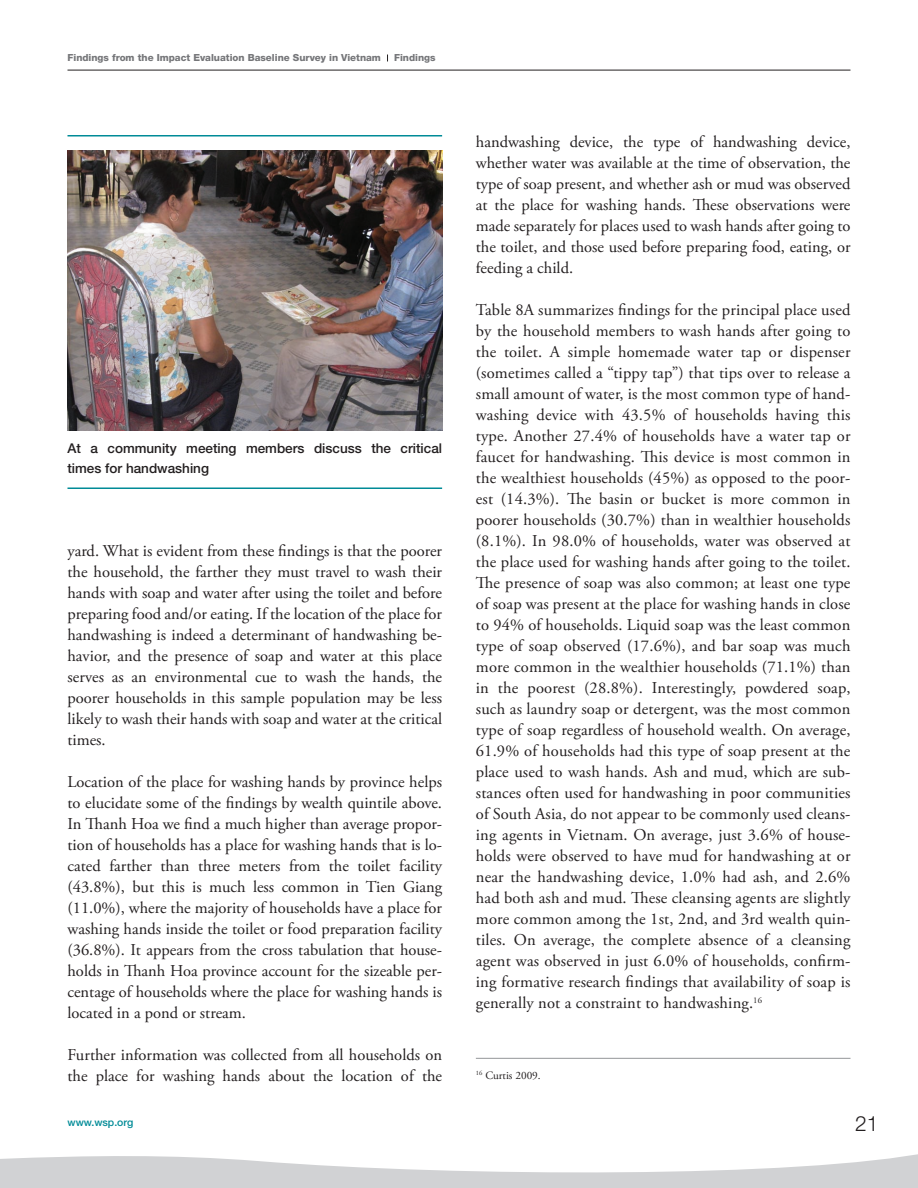
<style>
.page{position:relative;width:918px;height:1188px;background:#fff}
.page>*{position:absolute;margin:0;border:0;box-sizing:border-box;transform-origin:0 0}
.t1{font:300 21px "Helvetica Neue";color:#231f20}
.t2{font:16.5px/21px "Adobe Garamond Pro";color:#231f20;text-align:justify}
.t3{font:500 13.5px/19.5px "Helvetica Neue";color:#231f20}
.t4{font:11.25px "Adobe Garamond Pro";color:#231f20}
.t5{font:500 10.5px "Helvetica Neue";color:#008b97}
.t6{font:800 9.75px "Helvetica Neue";color:#757679}
</style>
<div class="page">
<hr style="left:68px;top:70px;width:782px;height:1px;background:#231f20">
<svg style="left:0;top:1154px;width:918px;height:34px"></svg>
<img style="left:68px;top:150px;width:374px;height:281px">
<hr style="left:68px;top:135px;width:374px;height:1px;background:#008b97">
<hr style="left:68px;top:488px;width:374px;height:1px;background:#008b97">
<hr style="left:476px;top:1058px;width:374px;height:1px;background:#939598">
<p class="t6" style="left:68px;top:55px;width:315px">Findings from the Impact Evaluation Baseline Survey in Vietnam</p>
<p class="t6" style="left:394px;top:55px;width:43px">Findings</p>
<p class="t3" style="left:68px;top:440px;width:376px">At a community meeting members discuss the critical times for handwashing</p>
<p class="t2" style="left:68px;top:542px;width:376px">yard. What is evident from these findings is that the poorer the household, the farther they must travel to wash their hands with soap and water after using the toilet and before preparing food and/or eating. If the location of the place for handwashing is indeed a determinant of handwashing be&shy;havior, and the presence of soap and water at this place serves as an environmental cue to wash the hands, the poorer households in this sample population may be less likely to wash their hands with soap and water at the critical times.</p>
<p class="t2" style="left:68px;top:773px;width:376px">Location of the place for washing hands by province helps to elucidate some of the findings by wealth quintile above.<br>In Thanh Hoa we find a much higher than average propor&shy;tion of households has a place for washing hands that is lo&shy;cated farther than three meters from the toilet facility (43.8%), but this is much less common in Tien Giang (11.0%), where the majority of households have a place for washing hands inside the toilet or food preparation facility (36.8%). It appears from the cross tabulation that house&shy;holds in Thanh Hoa province account for the sizeable per&shy;centage of households where the place for washing hands is located in a pond or stream.</p>
<p class="t2" style="left:68px;top:1046px;width:376px">Further information was collected from all households on the place for washing hands about the location of the</p>
<p class="t2" style="left:476px;top:133px;width:376px">handwashing device, the type of handwashing device, whether water was available at the time of observation, the type of soap present, and whether ash or mud was observed at the place for washing hands. These observations were made separately for places used to wash hands after going to the toilet, and those used before preparing food, eating, or feeding a child.</p>
<p class="t2" style="left:476px;top:301px;width:376px">Table 8A summarizes findings for the principal place used by the household members to wash hands after going to the toilet. A simple homemade water tap or dispenser (sometimes called a “tippy tap”) that tips over to release a small amount of water, is the most common type of hand&shy;washing device with 43.5% of households having this type. Another 27.4% of households have a water tap or faucet for handwashing. This device is most common in the wealthiest households (45%) as opposed to the poor&shy;est (14.3%). The basin or bucket is more common in poorer households (30.7%) than in wealthier households (8.1%). In 98.0% of households, water was observed at the place used for washing hands after going to the toilet.<br>The presence of soap was also common; at least one type of soap was present at the place for washing hands in close to 94% of households. Liquid soap was the least common type of soap observed (17.6%), and bar soap was much more common in the wealthier households (71.1%) than in the poorest (28.8%). Interestingly, powdered soap, such as laundry soap or detergent, was the most common type of soap regardless of household wealth. On average, 61.9% of households had this type of soap present at the place used to wash hands. Ash and mud, which are sub&shy;stances often used for handwashing in poor communities of South Asia, do not appear to be commonly used cleans&shy;ing agents in Vietnam. On average, just 3.6% of house&shy;holds were observed to have mud for handwashing at or near the handwashing device, 1.0% had ash, and 2.6% had both ash and mud. These cleansing agents are slightly more common among the 1st, 2nd, and 3rd wealth quin&shy;tiles. On average, the complete absence of a cleansing agent was observed in just 6.0% of households, confirm&shy;ing formative research findings that availability of soap is generally not a constraint to handwashing.<sup>16</sup></p>
<p class="t4" style="left:476px;top:1071px;width:66px"><sup>16</sup> Curtis 2009.</p>
<p class="t5" style="left:68px;top:1118px;width:67px">www.wsp.org</p>
<p class="t1" style="left:855px;top:1116px;width:25px">21</p>
</div>
